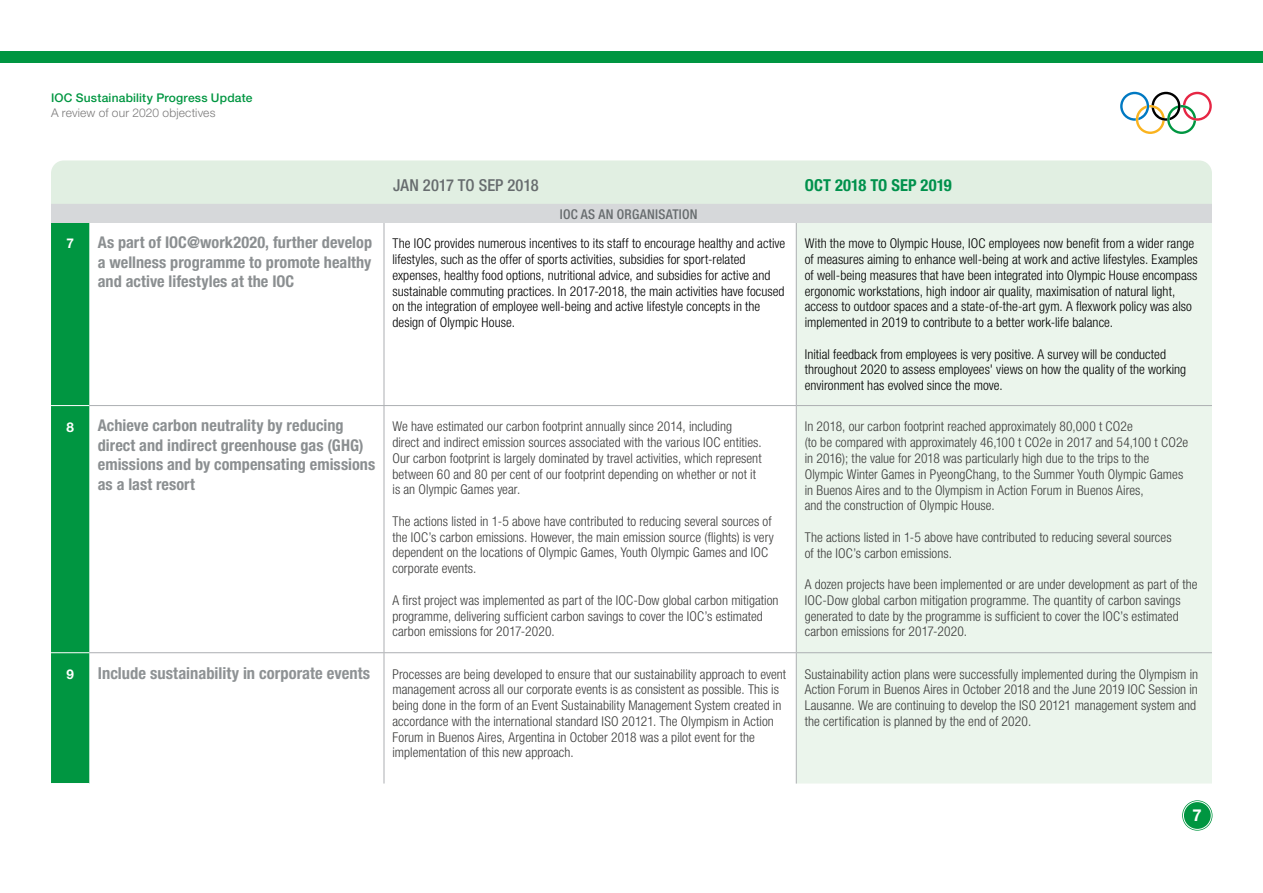
<style>
.page{position:relative;width:1263px;height:893px;background:#fff}
.page>*{position:absolute;margin:0;border:0;box-sizing:border-box;transform-origin:0 0}
.t1{font:700 condensed 16.5px "Helvetica Neue LT Pro";color:#8e9294}
.t2{font:500 condensed 16.5px "Helvetica Neue LT Pro";letter-spacing:.005em;color:#676c6e}
.t3{font:700 condensed 16.5px "Helvetica Neue LT Pro";letter-spacing:.005em;color:#00914c}
.t4{font:700 16.5px "Helvetica Neue LT Pro";color:#fff}
.t5{font:700 condensed 16.2px/19.5px "Helvetica Neue LT Pro";letter-spacing:.005em;color:#8b8f91;text-align:justify}
.t6{font:300 condensed 13.5px/15.8px "Helvetica Neue LT Pro";letter-spacing:.005em;color:#3c3c3b}
.t7{font:300 condensed 13.5px/15.8px "Helvetica Neue LT Pro";letter-spacing:.005em;color:#000}
.t8{font:500 condensed 13.5px "Helvetica Neue LT Pro";letter-spacing:.015em;color:#676c6e}
.t9{font:700 13.5px "Helvetica Neue LT Pro";color:#fff}
.t10{font:500 12px "Helvetica Neue LT Pro";letter-spacing:.015em;color:#009641}
.t11{font:300 12px "Helvetica Neue LT Pro";letter-spacing:.01em;color:#7c7b7b}
</style>
<div class="page">
<div style="left:51px;top:223px;width:38px;height:560px;background:#009641"></div>
<div style="left:797px;top:223px;width:415px;height:560px;background:#ebf5ec"></div>
<hr style="left:51px;top:405px;width:38px;height:1px;background:#fff">
<hr style="left:51px;top:652px;width:38px;height:1px;background:#fff">
<hr style="left:89px;top:405px;width:295px;height:1px;background:#acafb2">
<hr style="left:384px;top:405px;width:412px;height:1px;background:#acafb2">
<hr style="left:796px;top:405px;width:416px;height:1px;background:#acafb2">
<hr style="left:384px;top:223px;width:1px;height:182px;background:#acafb2">
<hr style="left:384px;top:406px;width:1px;height:246px;background:#acafb2">
<hr style="left:384px;top:653px;width:1px;height:130px;background:#acafb2">
<hr style="left:796px;top:223px;width:1px;height:183px;background:#acafb2">
<hr style="left:796px;top:406px;width:1px;height:246px;background:#acafb2">
<hr style="left:796px;top:653px;width:1px;height:130px;background:#acafb2">
<hr style="left:89px;top:652px;width:295px;height:1px;background:#acafb2">
<hr style="left:384px;top:652px;width:412px;height:1px;background:#acafb2">
<hr style="left:796px;top:652px;width:416px;height:1px;background:#acafb2">
<div style="left:51px;top:204px;width:1161px;height:19px;background:#d6d8da"></div>
<div style="left:51px;top:160px;width:1161px;height:44px;background:#e1efe2"></div>
<div style="left:0;top:51px;width:1263px;height:11px;background:#009641"></div>
<svg style="left:1120px;top:92px;width:92px;height:42px"></svg>
<svg style="left:1182px;top:800px;width:30px;height:31px"></svg>
<div style="left:1181px;top:799px;width:33px;height:33px;border:1px solid #fff;border-radius:50%"></div>
<div style="left:1183px;top:801px;width:28px;height:29px;border:1px solid #fff;border-radius:50%"></div>
<p class="t10" style="left:51px;top:90px;width:203px">IOC Sustainability Progress Update</p>
<p class="t11" style="left:51px;top:105px;width:166px">A review of our 2020 objectives</p>
<p class="t2" style="left:393px;top:175px;width:147px">JAN 2017 TO SEP 2018</p>
<p class="t3" style="left:805px;top:175px;width:148px">OCT 2018 TO SEP 2019</p>
<p class="t8" style="left:560px;top:206px;width:139px">IOC AS AN ORGANISATION</p>
<p class="t9" style="left:66px;top:235px;width:9px">7</p>
<p class="t5" style="left:98px;top:233px;width:276px">As part of IOC@work2020, further develop a wellness programme to promote healthy and active lifestyles at the IOC</p>
<p class="t7" style="left:392px;top:236px;width:394px">The IOC provides numerous incentives to its staff to encourage healthy and active lifestyles, such as the offer of sports activities, subsidies for sport-related expenses, healthy food options, nutritional advice, and subsidies for active and sustainable commuting practices. In 2017-2018, the main activities have focused on the integration of employee well-being and active lifestyle concepts in the design of Olympic House.</p>
<p class="t7" style="left:805px;top:236px;width:395px">With the move to Olympic House, IOC employees now benefit from a wider range of measures aiming to enhance well-being at work and active lifestyles. Examples of well-being measures that have been integrated into Olympic House encompass ergonomic workstations, high indoor air quality, maximisation of natural light, access to outdoor spaces and a state-of-the-art gym. A flexwork policy was also implemented in 2019 to contribute to a better work-life balance.</p>
<p class="t7" style="left:805px;top:346px;width:383px">Initial feedback from employees is very positive. A survey will be conducted throughout 2020 to assess employees' views on how the quality of the working environment has evolved since the move.</p>
<p class="t9" style="left:66px;top:418px;width:9px">8</p>
<p class="t5" style="left:98px;top:416px;width:279px;text-align:left">Achieve carbon neutrality by reducing direct and indirect greenhouse gas (GHG) emissions and by compensating emissions as a last resort</p>
<p class="t6" style="left:392px;top:419px;width:371px">We have estimated our carbon footprint annually since 2014, including direct and indirect emission sources associated with the various IOC entities.<br>Our carbon footprint is largely dominated by travel activities, which represent between 60 and 80 per cent of our footprint depending on whether or not it is an Olympic Games year.</p>
<p class="t6" style="left:392px;top:513px;width:383px">The actions listed in 1-5 above have contributed to reducing several sources of the IOC’s carbon emissions. However, the main emission source (flights) is very dependent on the locations of Olympic Games, Youth Olympic Games and IOC corporate events.</p>
<p class="t6" style="left:392px;top:592px;width:387px">A first project was implemented as part of the IOC-Dow global carbon mitigation programme, delivering sufficient carbon savings to cover the IOC’s estimated carbon emissions for 2017-2020.</p>
<p class="t6" style="left:805px;top:419px;width:385px">In 2018, our carbon footprint reached approximately 80,000 t CO2e<br>(to be compared with approximately 46,100 t CO2e in 2017 and 54,100 t CO2e in 2016); the value for 2018 was particularly high due to the trips to the Olympic Winter Games in PyeongChang, to the Summer Youth Olympic Games in Buenos Aires and to the Olympism in Action Forum in Buenos Aires,<br>and the construction of Olympic House.</p>
<p class="t6" style="left:805px;top:529px;width:368px">The actions listed in 1-5 above have contributed to reducing several sources of the IOC’s carbon emissions.</p>
<p class="t6" style="left:805px;top:576px;width:394px">A dozen projects have been implemented or are under development as part of the IOC-Dow global carbon mitigation programme. The quantity of carbon savings generated to date by the programme is sufficient to cover the IOC’s estimated carbon emissions for 2017-2020.</p>
<p class="t9" style="left:66px;top:665px;width:9px">9</p>
<p class="t1" style="left:98px;top:663px;width:274px">Include sustainability in corporate events</p>
<p class="t6" style="left:392px;top:666px;width:395px">Processes are being developed to ensure that our sustainability approach to event management across all our corporate events is as consistent as possible. This is being done in the form of an Event Sustainability Management System created in accordance with the international standard ISO 20121. The Olympism in Action Forum in Buenos Aires, Argentina in October 2018 was a pilot event for the implementation of this new approach.</p>
<p class="t6" style="left:805px;top:666px;width:395px">Sustainability action plans were successfully implemented during the Olympism in Action Forum in Buenos Aires in October 2018 and the June 2019 IOC Session in Lausanne. We are continuing to develop the ISO 20121 management system and the certification is planned by the end of 2020.</p>
<p class="t4" style="left:1192px;top:805px;width:11px">7</p>
</div>
